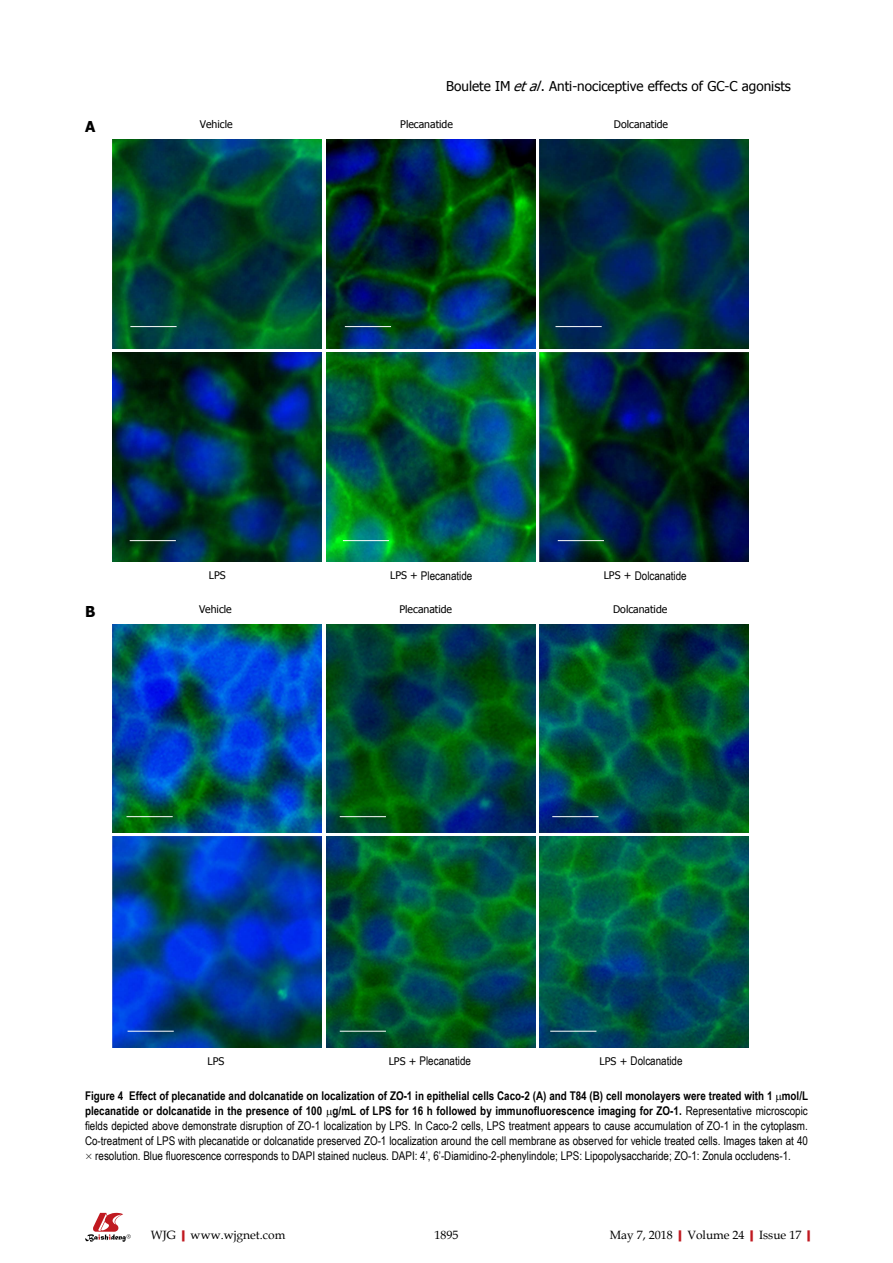
<style>
.page{position:relative;width:893px;height:1263px;background:#fff}
.page>*{position:absolute;margin:0;border:0;box-sizing:border-box;transform-origin:0 0}
.t1{font:700 15px "Tahoma";color:#000}
.t2{font:13.5px "Tahoma";color:#000}
.t3{font:12px/15px "Arial Narrow";color:#000;text-align:justify}
.t4{font:12px "Book Antiqua";color:#000}
.t5{font:10.5px "Tahoma";color:#000}
.s1{font-style:italic}
.s2{font-family:"Tahoma";font-size:10.5px}
.s3{font-weight:700}
.s4{font-family:"Garamond";font-size:11.25px}
.s5{font-weight:700;color:#c01920}
</style>
<div class="page">
<svg style="left:85px;top:1213px;width:46px;height:29px"></svg>
<img style="left:113px;top:139px;width:209px;height:209px">
<img style="left:326px;top:139px;width:209px;height:209px">
<img style="left:540px;top:139px;width:209px;height:209px">
<img style="left:113px;top:353px;width:209px;height:209px">
<img style="left:326px;top:353px;width:209px;height:209px">
<img style="left:540px;top:353px;width:209px;height:209px">
<hr style="left:558px;top:540px;width:46px;height:1px;background:#fff">
<hr style="left:343px;top:540px;width:46px;height:1px;background:#fff">
<hr style="left:130px;top:540px;width:46px;height:1px;background:#fff">
<hr style="left:555px;top:326px;width:47px;height:1px;background:#fff">
<hr style="left:345px;top:326px;width:46px;height:1px;background:#fff">
<hr style="left:130px;top:326px;width:47px;height:1px;background:#fff">
<img style="left:113px;top:624px;width:209px;height:208px">
<img style="left:326px;top:624px;width:209px;height:208px">
<img style="left:540px;top:624px;width:209px;height:208px">
<img style="left:113px;top:837px;width:209px;height:210px">
<img style="left:326px;top:837px;width:209px;height:210px">
<img style="left:540px;top:837px;width:209px;height:210px">
<hr style="left:550px;top:1031px;width:46px;height:1px;background:#fff">
<hr style="left:340px;top:1031px;width:46px;height:1px;background:#fff">
<hr style="left:128px;top:1031px;width:46px;height:1px;background:#fff">
<hr style="left:552px;top:816px;width:46px;height:1px;background:#fff">
<hr style="left:340px;top:816px;width:46px;height:1px;background:#fff">
<hr style="left:126px;top:816px;width:47px;height:1px;background:#fff">
<p class="t2" style="left:446px;top:77px;width:346px">Boulete IM <span class="s1">etal</span>. Anti-nociceptive effects of GC-C agonists</p>
<p class="t1" style="left:85px;top:116px;width:12px">A</p>
<p class="t5" style="left:200px;top:117px;width:34px">Vehicle</p>
<p class="t5" style="left:400px;top:117px;width:54px">Plecanatide</p>
<p class="t5" style="left:614px;top:117px;width:56px">Dolcanatide</p>
<p class="t1" style="left:85px;top:601px;width:12px">B</p>
<p class="t5" style="left:209px;top:568px;width:18px">LPS</p>
<p class="t3" style="left:390px;top:567px;width:84px"><span class="s2">LPS +</span> Plecanatide</p>
<p class="t3" style="left:604px;top:567px;width:85px"><span class="s2">LPS +</span> Dolcanatide</p>
<p class="t5" style="left:199px;top:602px;width:34px">Vehicle</p>
<p class="t5" style="left:399px;top:602px;width:54px">Plecanatide</p>
<p class="t5" style="left:613px;top:602px;width:56px">Dolcanatide</p>
<p class="t5" style="left:207px;top:1054px;width:18px">LPS</p>
<p class="t3" style="left:389px;top:1053px;width:84px"><span class="s2">LPS +</span> Plecanatide</p>
<p class="t3" style="left:600px;top:1053px;width:85px"><span class="s2">LPS +</span> Dolcanatide</p>
<p class="t3" style="left:85px;top:1088px;width:725px"><span class="s3">Figure 4 Effect of plecanatide and dolcanatide on localization of ZO-1 in epithelial cells Caco-2 (A) and T84 (B) cell monolayers were treated with 1 mol/L plecanatide or dolcanatide in the presence of 100 g/mL of LPS for 16 h followed by immunofluorescence imaging for ZO-1.</span> Representative microscopic fields depicted above demonstrate disruption of ZO-1 localization by LPS. In Caco-2 cells, LPS treatment appears to cause accumulation of ZO-1 in the cytoplasm.<br>Co-treatment of LPS with plecanatide or dolcanatide preserved ZO-1 localization around the cell membrane as observed for vehicle treated cells. Images taken at 40 <span class="s4">×</span> resolution. Blue fluorescence corresponds to DAPI stained nucleus. DAPI: 4’, 6’-Diamidino-2-phenylindole; LPS: Lipopolysaccharide; ZO-1: Zonula occludens-1.</p>
<p class="t4" style="left:151px;top:1226px;width:136px">WJG<span class="s5">|</span>www.wjgnet.com</p>
<p class="t4" style="left:434px;top:1226px;width:25px">1895</p>
<p class="t4" style="left:610px;top:1226px;width:208px">May 7, 2018<span class="s5">|</span>Volume 24<span class="s5">|</span>Issue 17<span class="s5">|</span></p>
</div>
